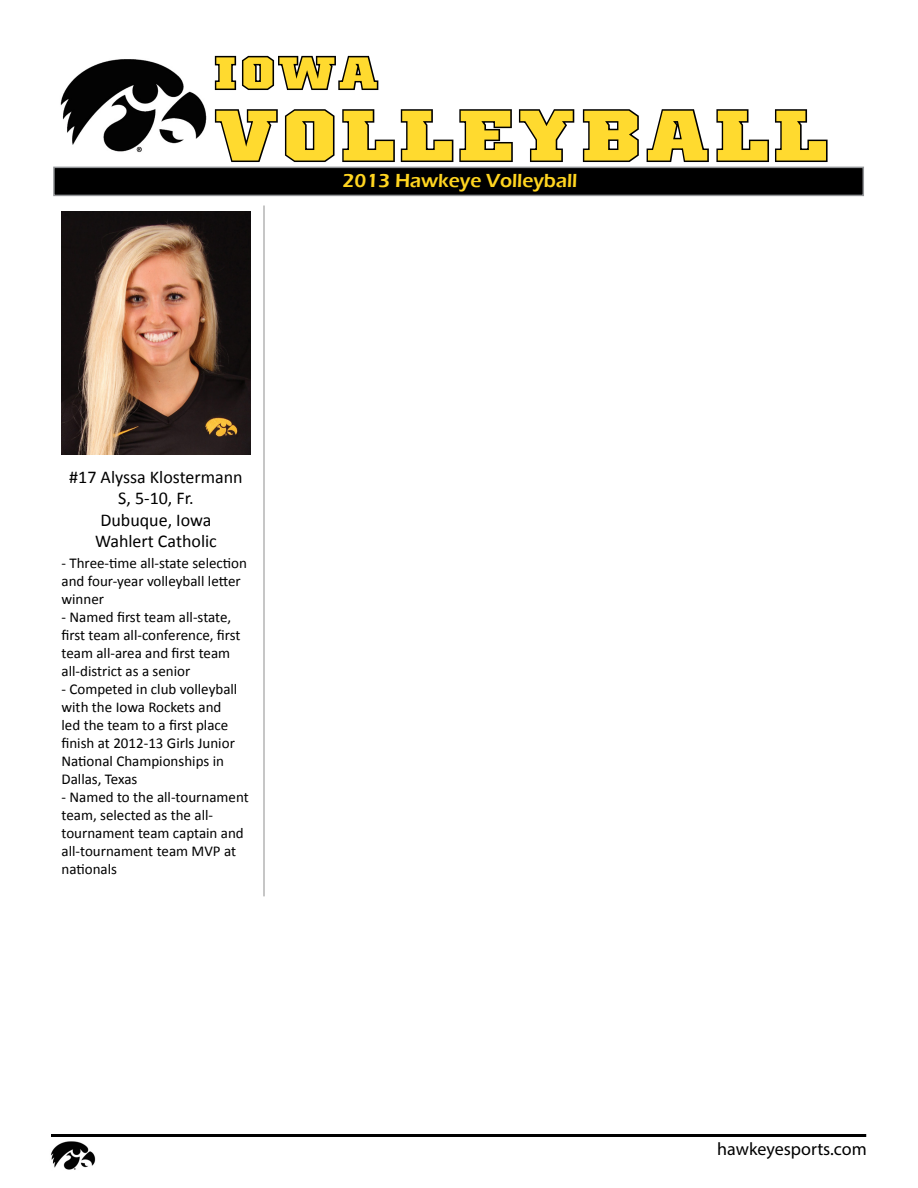
<style>
.page{position:relative;width:918px;height:1188px;background:#fff}
.page>*{position:absolute;margin:0;border:0;box-sizing:border-box;transform-origin:0 0}
.t1{font:700 72px "Hawkeye";letter-spacing:.05em;color:#ffda2f;scale:1.32 1}
.t2{font:700 45px "Hawkeye";color:#ffda2f;scale:1.32 1}
.t3{font:600 19.5px "Eras ITC";color:#ffd520}
.t4{font:18px/21.6px "Calibri";color:#000;text-align:center}
.t5{font:18px "Myriad Pro";color:#000}
.t6{font:15px/18px "Calibri";color:#000}
</style>
<div class="page">
<hr style="left:51px;top:1134px;width:815px;height:3px;background:#000">
<img style="left:51px;top:1142px;width:45px;height:28px">
<div style="left:54px;top:167px;width:809px;height:28px;background:#000"></div>
<div style="left:53px;top:167px;width:811px;height:29px;border:2px solid #939598"></div>
<hr style="left:263px;top:206px;width:2px;height:690px;background:#000">
<img style="left:62px;top:212px;width:188px;height:242px">
<img style="left:60px;top:59px;width:147px;height:94px">
<svg style="left:214px;top:55px;width:165px;height:35px"></svg>
<svg style="left:214px;top:109px;width:614px;height:53px"></svg>
<h2 class="t2" style="left:216px;top:48px;width:125px">IOWA</h2>
<h1 class="t1" style="left:216px;top:95px;width:467px">VOLLEYBALL</h1>
<h3 class="t3" style="left:343px;top:170px;width:236px">2013 Hawkeye Volleyball</h3>
<p class="t4" style="left:69px;top:466px;width:175px">#17 Alyssa Klostermann<br>S, 5-10, Fr.<br>Dubuque, Iowa<br>Wahlert Catholic</p>
<p class="t6" style="left:62px;top:554px;width:187px">- Three-time all-state selection and four-year volleyball letter winner</p>
<p class="t6" style="left:62px;top:608px;width:181px">- Named first team all-state, first team all-conference, first team all-area and first team all-district as a senior</p>
<p class="t6" style="left:62px;top:680px;width:177px">- Competed in club volleyball with the Iowa Rockets and led the team to a first place finish at 2012-13 Girls Junior<br>National Championships in<br>Dallas, Texas</p>
<p class="t6" style="left:62px;top:788px;width:189px">- Named to the all-tournament team, selected as the all&shy;tournament team captain and all-tournament team MVP at nationals</p>
<p class="t5" style="left:717px;top:1138px;width:151px">hawkeyesports.com</p>
</div>
